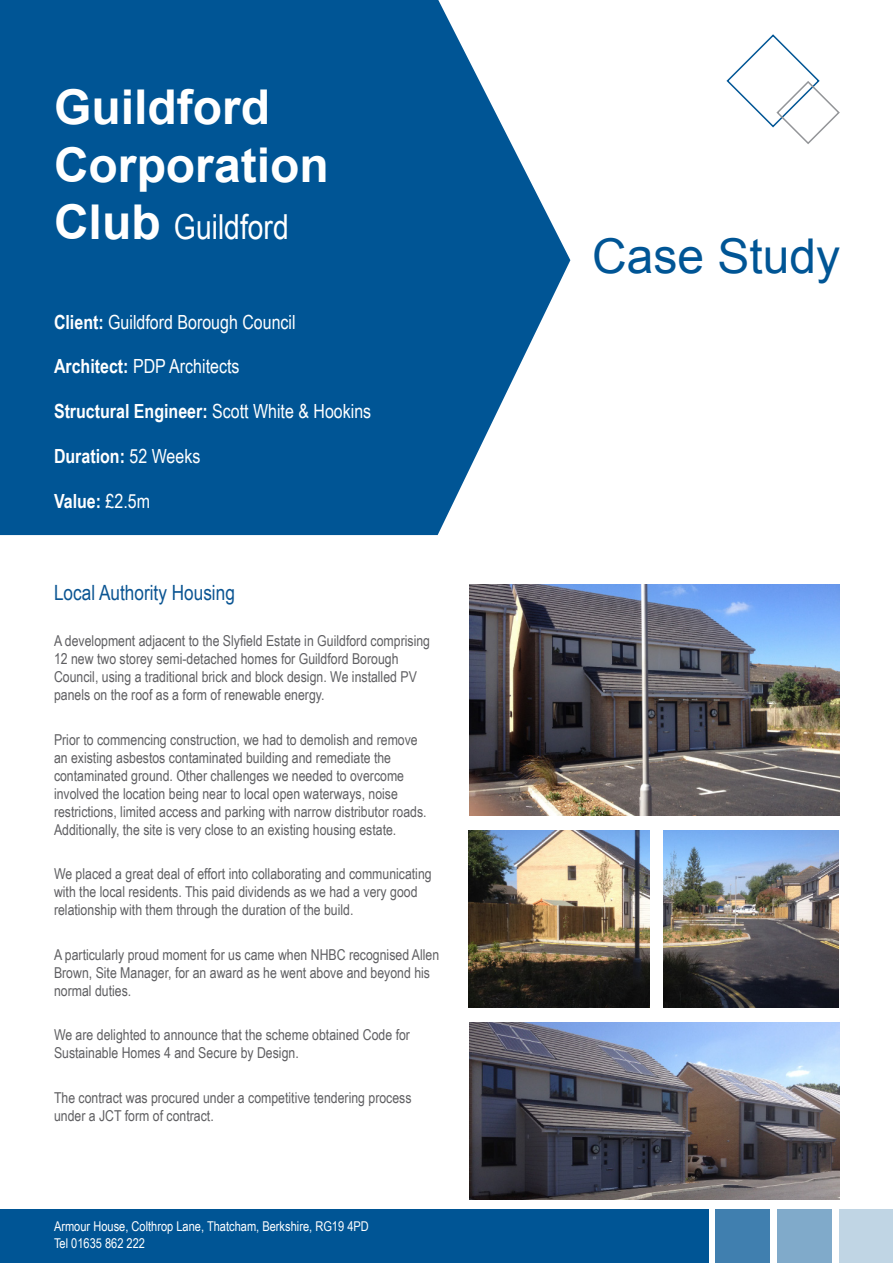
<style>
.page{position:relative;width:893px;height:1263px;background:#fff}
.page>*{position:absolute;margin:0;border:0;box-sizing:border-box;transform-origin:0 0}
.Sub_Heading{font:700 48px/57.6px "Arial";color:#fff}
.Heading_1{font:48px "Arial";color:#005595}
.Sub_Heading-2{font:34.5px "Arial Narrow";color:#fff}
.Sub_Heading-3{font:21px "Arial Narrow";color:#0b5593}
.Sub_Heading-4{font:700 19.5px "Arial Narrow";color:#fff}
.Sub_Heading-5{font:19.5px "Arial Narrow";color:#fff}
.Sub_Heading-6{font:15px/18px "Arial Narrow";color:#5f5f62}
.Sub_Heading-7{font:13.5px "Arial Narrow";color:#fff}
.s1{font-family:"Arial";font-weight:700;font-size:48px}
.s2{font-weight:700}
.s3{font-weight:400}
</style>
<div class="page">
<img style="left:469px;top:831px;width:369px;height:176px">
<svg style="left:726px;top:34px;width:114px;height:110px"></svg>
<svg style="left:0;top:0;width:570px;height:535px;fill:#005595"></svg>
<div style="left:0;top:1210px;width:708px;height:53px;background:#005595"></div>
<div style="left:715px;top:1210px;width:54px;height:53px;background:#407faf"></div>
<div style="left:777px;top:1210px;width:54px;height:53px;background:#80aaca"></div>
<div style="left:839px;top:1210px;width:54px;height:53px;background:#c0d5e4"></div>
<img style="left:469px;top:585px;width:370px;height:230px">
<div style="left:650px;top:822px;width:12px;height:202px;background:#fff"></div>
<img style="left:470px;top:1023px;width:369px;height:176px">
<p class="Sub_Heading" style="left:54px;top:79px;width:276px">Guildford<br>Corporation</p>
<p class="Sub_Heading-2" style="left:54px;top:202px;width:236px"><span class="s1">Club</span> Guildford</p>
<p class="Sub_Heading-5" style="left:54px;top:308px;width:243px"><span class="s2">Client:</span> Guildford Borough Council</p>
<p class="Sub_Heading-5" style="left:54px;top:352px;width:187px"><span class="s2">Architect:</span> PDP Architects</p>
<p class="Sub_Heading-4" style="left:54px;top:397px;width:319px">Structural Engineer: <span class="s3">Scott White &amp; Hookins</span></p>
<p class="Sub_Heading-4" style="left:54px;top:441px;width:148px">Duration: <span class="s3">52 Weeks</span></p>
<p class="Sub_Heading-4" style="left:54px;top:486px;width:97px">Value: <span class="s3">£2.5m</span></p>
<p class="Sub_Heading-3" style="left:54px;top:577px;width:182px">Local Authority Housing</p>
<p class="Sub_Heading-6" style="left:54px;top:631px;width:378px">A development adjacent to the Slyfield Estate in Guildford comprising 12 new two storey semi-detached homes for Guildford Borough Council, using a traditional brick and block design. We installed PV panels on the roof as a form of renewable energy.</p>
<p class="Sub_Heading-6" style="left:54px;top:730px;width:374px">Prior to commencing construction, we had to demolish and remove an existing asbestos contaminated building and remediate the contaminated ground. Other challenges we needed to overcome involved the location being near to local open waterways, noise restrictions, limited access and parking with narrow distributor roads.<br>Additionally, the site is very close to an existing housing estate.</p>
<p class="Sub_Heading-6" style="left:54px;top:864px;width:379px">We placed a great deal of effort into collaborating and communicating with the local residents. This paid dividends as we had a very good relationship with them through the duration of the build.</p>
<p class="Sub_Heading-6" style="left:54px;top:945px;width:387px">A particularly proud moment for us came when NHBC recognised Allen<br>Brown, Site Manager, for an award as he went above and beyond his normal duties.</p>
<p class="Sub_Heading-6" style="left:54px;top:1025px;width:358px">We are delighted to announce that the scheme obtained Code for<br>Sustainable Homes 4 and Secure by Design.</p>
<p class="Sub_Heading-6" style="left:54px;top:1088px;width:359px">The contract was procured under a competitive tendering process under a JCT form of contract.</p>
<p class="Sub_Heading-7" style="left:54px;top:1217px;width:316px">Armour House, Colthrop Lane, Thatcham, Berkshire, RG19 4PD</p>
<p class="Sub_Heading-7" style="left:54px;top:1234px;width:93px">Tel 01635 862 222</p>
<p class="Heading_1" style="left:592px;top:223px;width:250px">Case Study</p>
</div>
